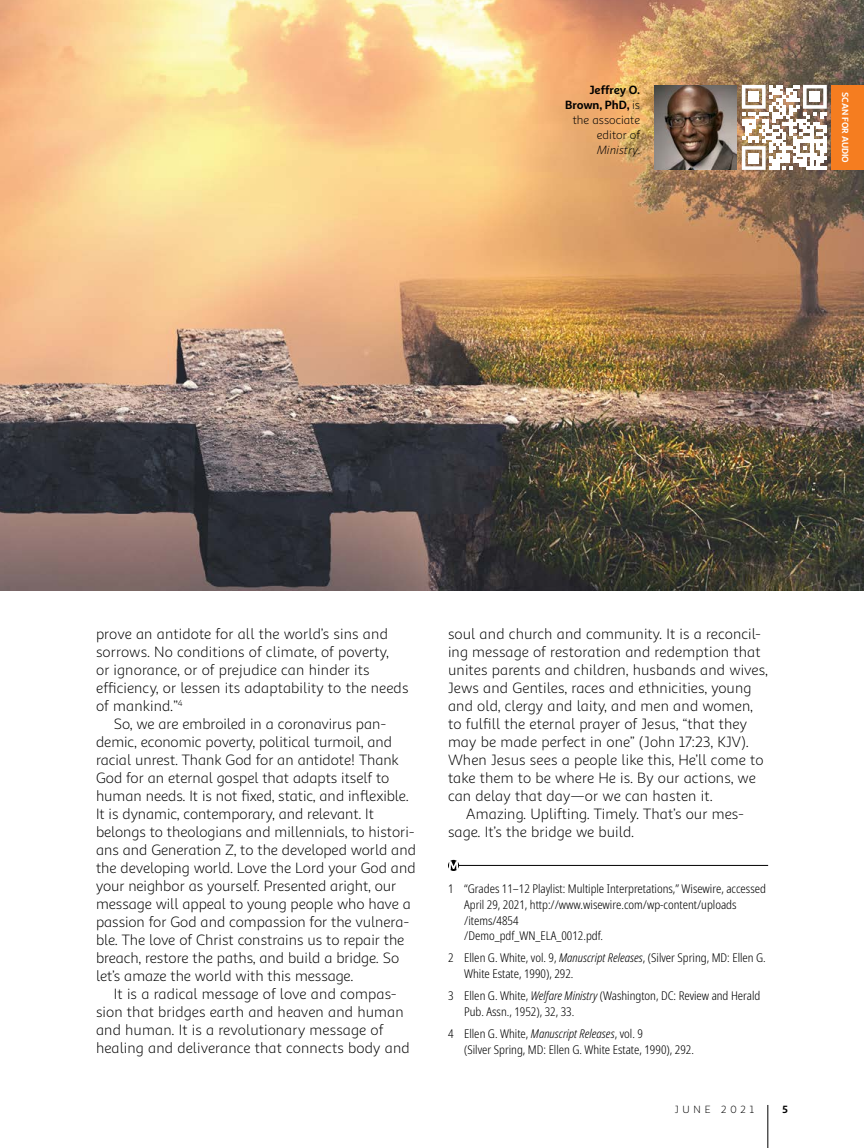
<style>
.page{position:relative;width:864px;height:1148px;background:#fff}
.page>*{position:absolute;margin:0;border:0;box-sizing:border-box;transform-origin:0 0}
.t1{font:15px/18px "Sana Sans Alt";color:#000}
.t2{font:300 condensed 12px/15.6px "Noto Sans";color:#000}
.t3{font:12px/15px "Sana Sans Alt";color:#000;text-align:right}
.t4{font:10.5px "Sana Sans Alt";letter-spacing:.36em;color:#000}
.t5{font:700 10.5px "Sana Sans Alt";color:#000}
.t6{font:700 9px "Sana Sans Alt";color:#fff}
.s1{font-weight:700}
.s2{font-style:italic}
</style>
<div class="page">
<hr style="left:768px;top:1104px;width:1px;height:44px;background:#000">
<img style="left:0;top:0;width:864px;height:590px">
<svg style="left:448px;top:859px;width:11px;height:12px"></svg>
<hr style="left:459px;top:865px;width:309px;height:1px;background:#000">
<img style="left:655px;top:85px;width:81px;height:85px">
<div style="left:832px;top:85px;width:32px;height:85px;background:#f57d20"></div>
<svg style="left:742px;top:85px;width:85px;height:85px"></svg>
<div style="left:749px;top:92px;width:10px;height:10px;background:#fff"></div>
<div style="left:810px;top:92px;width:10px;height:10px;background:#fff"></div>
<div style="left:749px;top:153px;width:10px;height:10px;background:#fff"></div>
<p class="t3" style="left:565px;top:82px;width:76px"><span class="s1">Jeffrey O.<br>Brown, PhD,</span> is the associate editor of<br><span class="s2">Ministry</span>.</p>
<p class="t6" style="left:851px;top:92px;width:72px;rotate:90deg">SCAN FOR AUDIO</p>
<p class="t1" style="left:96px;top:625px;width:314px">prove an antidote for all the world’s sins and sorrows. No conditions of climate, of poverty,<br>or ignorance, or of prejudice can hinder its efficiency, or lessen its adaptability to the needs of mankind.”<sup>4</sup></p>
<p class="t1" style="left:96px;top:715px;width:321px;text-indent:18px">So, we are embroiled in a coronavirus pan&shy;demic, economic poverty, political turmoil, and racial unrest. Thank God for an antidote! Thank God for an eternal gospel that adapts itself to human needs. It is not fixed, static, and inflexible.<br>It is dynamic, contemporary, and relevant. It belongs to theologians and millennials, to histori&shy;ans and Generation Z, to the developed world and the developing world. Love the Lord your God and your neighbor as yourself. Presented aright, our message will appeal to young people who have a passion for God and compassion for the vulnera&shy;ble. The love of Christ constrains us to repair the breach, restore the paths, and build a bridge. So let’s amaze the world with this message.</p>
<p class="t1" style="left:96px;top:985px;width:315px;text-indent:18px">It is a radical message of love and compas&shy;sion that bridges earth and heaven and human and human. It is a revolutionary message of healing and deliverance that connects body and</p>
<p class="t1" style="left:448px;top:625px;width:315px">soul and church and community. It is a reconcil-</p>
<p class="t1" style="left:448px;top:643px;width:314px">ing message of restoration and redemption that</p>
<p class="t1" style="left:448px;top:661px;width:321px">unites parents and children, husbands and wives,</p>
<p class="t1" style="left:448px;top:679px;width:305px">Jews and Gentiles, races and ethnicities, young</p>
<p class="t1" style="left:448px;top:697px;width:306px">and old, clergy and laity, and men and women,</p>
<p class="t1" style="left:448px;top:715px;width:301px">to fulfill the eternal prayer of Jesus, “that they</p>
<p class="t1" style="left:448px;top:733px;width:302px">may be made perfect in one” (John 17:23, KJV).</p>
<p class="t1" style="left:448px;top:751px;width:317px">When Jesus sees a people like this, He’ll come to</p>
<p class="t1" style="left:448px;top:769px;width:309px">take them to be where He is. By our actions, we</p>
<p class="t1" style="left:448px;top:787px;width:266px">can delay that day—or we can hasten it.</p>
<p class="t1" style="left:466px;top:805px;width:280px">Amazing. Uplifting. Timely. That’s our mes-</p>
<p class="t1" style="left:448px;top:823px;width:188px">sage. It’s the bridge we build.</p>
<p class="t2" style="left:464px;top:881px;width:303px;text-indent:-16px">1 “Grades 11–12 Playlist: Multiple Interpretations,” Wisewire, accessed April 29, 2021, http://www.wisewire.com/wp-content/uploads /items/4854<br>/Demo_pdf_WN_ELA_0012.pdf.</p>
<p class="t2" style="left:464px;top:950px;width:303px;text-indent:-16px">2 Ellen G. White, vol. 9, <span class="s2">Manuscript Releases</span>, (Silver Spring, MD: Ellen G.<br>White Estate, 1990), 292.</p>
<p class="t2" style="left:464px;top:988px;width:298px;text-indent:-16px">3 Ellen G. White, <span class="s2">Welfare Ministry</span> (Washington, DC: Review and Herald<br>Pub. Assn., 1952), 32, 33.</p>
<p class="t2" style="left:464px;top:1026px;width:231px;text-indent:-16px">4 Ellen G. White, <span class="s2">Manuscript Releases</span>, vol. 9<br>(Silver Spring, MD: Ellen G. White Estate, 1990), 292.</p>
<p class="t4" style="left:675px;top:1102px;width:81px">JUNE 2021</p>
<p class="t5" style="left:782px;top:1102px;width:7px">5</p>
</div>
